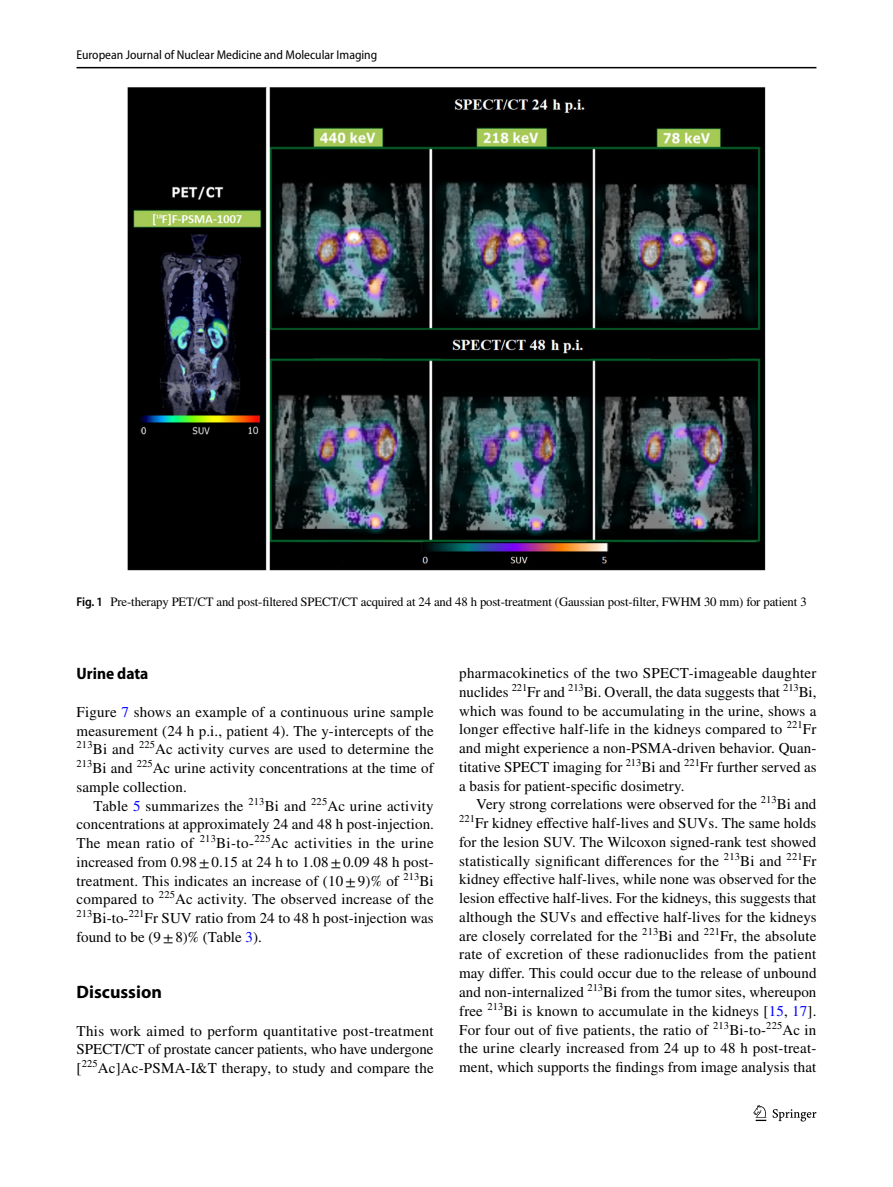
<style>
.page{position:relative;width:893px;height:1187px;background:#fff}
.page>*{position:absolute;margin:0;border:0;box-sizing:border-box;transform-origin:0 0}
.t1{font:700 18px "Myriad Pro";color:#000}
.t2{font:700 semi-condensed 16.5px "Myriad Pro";color:#000}
.t3{font:15px/18.8px "STIX";letter-spacing:.005em;color:#000;text-align:justify}
.t4{font:12.75px "STIX";letter-spacing:-.01em;color:#000}
.t5{font:semi-condensed 12.75px "Myriad Pro";color:#000}
.s1{font-family:"Myriad Pro";font-weight:600;font-stretch:semi-condensed}
.s2{color:#00f}
</style>
<div class="page">
<hr style="left:77px;top:67px;width:739px;height:1px;background:#000">
<svg style="left:753px;top:1105px;width:13px;height:15px"></svg>
<svg style="left:773px;top:1109px;width:43px;height:12px"></svg>
<img style="left:128px;top:87px;width:637px;height:483px">
<p class="t5" style="left:77px;top:48px;width:302px">European Journal of Nuclear Medicine and Molecular Imaging</p>
<p class="t4" style="left:77px;top:592px;width:732px"><span class="s1">Fig. 1</span> Pre-therapy PET/CT and post-filtered SPECT/CT acquired at 24 and 48 h post-treatment (Gaussian post-filter, FWHM 30 mm) for patient 3</p>
<p class="t2" style="left:77px;top:664px;width:73px">Urine data</p>
<p class="t3" style="left:77px;top:703px;width:359px">Figure <span class="s2">7</span> shows an example of a continuous urine sample measurement (24 h p.i., patient 4). The y-intercepts of the <sup>213</sup>Bi and <sup>225</sup>Ac activity curves are used to determine the <sup>213</sup>Bi and <sup>225</sup>Ac urine activity concentrations at the time of sample collection.</p>
<p class="t3" style="left:77px;top:797px;width:359px;text-indent:17px">Table <span class="s2">5</span> summarizes the <sup>213</sup>Bi and <sup>225</sup>Ac urine activity concentrations at approximately 24 and 48 h post-injection.<br>The mean ratio of <sup>213</sup>Bi-to-<sup>225</sup>Ac activities in the urine increased from 0.98±0.15 at 24 h to 1.08±0.09 48 h post&shy;treatment. This indicates an increase of (10±9)% of <sup>213</sup>Bi compared to <sup>225</sup>Ac activity. The observed increase of the <sup>213</sup>Bi-to-<sup>221</sup>Fr SUV ratio from 24 to 48 h post-injection was found to be (9±8)% (Table <span class="s2">3</span>).</p>
<p class="t1" style="left:77px;top:980px;width:87px">Discussion</p>
<p class="t3" style="left:77px;top:1022px;width:359px">This work aimed to perform quantitative post-treatment SPECT/CT of prostate cancer patients, who have undergone [<sup>225</sup>Ac]Ac-PSMA-I&amp;T therapy, to study and compare the</p>
<p class="t3" style="left:459px;top:664px;width:359px">pharmacokinetics of the two SPECT-imageable daughter nuclides <sup>221</sup>Fr and <sup>213</sup>Bi. Overall, the data suggests that <sup>213</sup>Bi, which was found to be accumulating in the urine, shows a longer effective half-life in the kidneys compared to <sup>221</sup>Fr and might experience a non-PSMA-driven behavior. Quan&shy;titative SPECT imaging for <sup>213</sup>Bi and <sup>221</sup>Fr further served as a basis for patient-specific dosimetry.</p>
<p class="t3" style="left:459px;top:796px;width:359px;text-indent:17px">Very strong correlations were observed for the <sup>213</sup>Bi and <sup>221</sup>Fr kidney effective half-lives and SUVs. The same holds for the lesion SUV. The Wilcoxon signed-rank test showed statistically significant differences for the <sup>213</sup>Bi and <sup>221</sup>Fr kidney effective half-lives, while none was observed for the lesion effective half-lives. For the kidneys, this suggests that although the SUVs and effective half-lives for the kidneys are closely correlated for the <sup>213</sup>Bi and <sup>221</sup>Fr, the absolute rate of excretion of these radionuclides from the patient may differ. This could occur due to the release of unbound and non-internalized <sup>213</sup>Bi from the tumor sites, whereupon free <sup>213</sup>Bi is known to accumulate in the kidneys [<span class="s2">15</span>, <span class="s2">17</span>].<br>For four out of five patients, the ratio of <sup>213</sup>Bi-to-<sup>225</sup>Ac in the urine clearly increased from 24 up to 48 h post-treat&shy;ment, which supports the findings from image analysis that</p>
</div>
